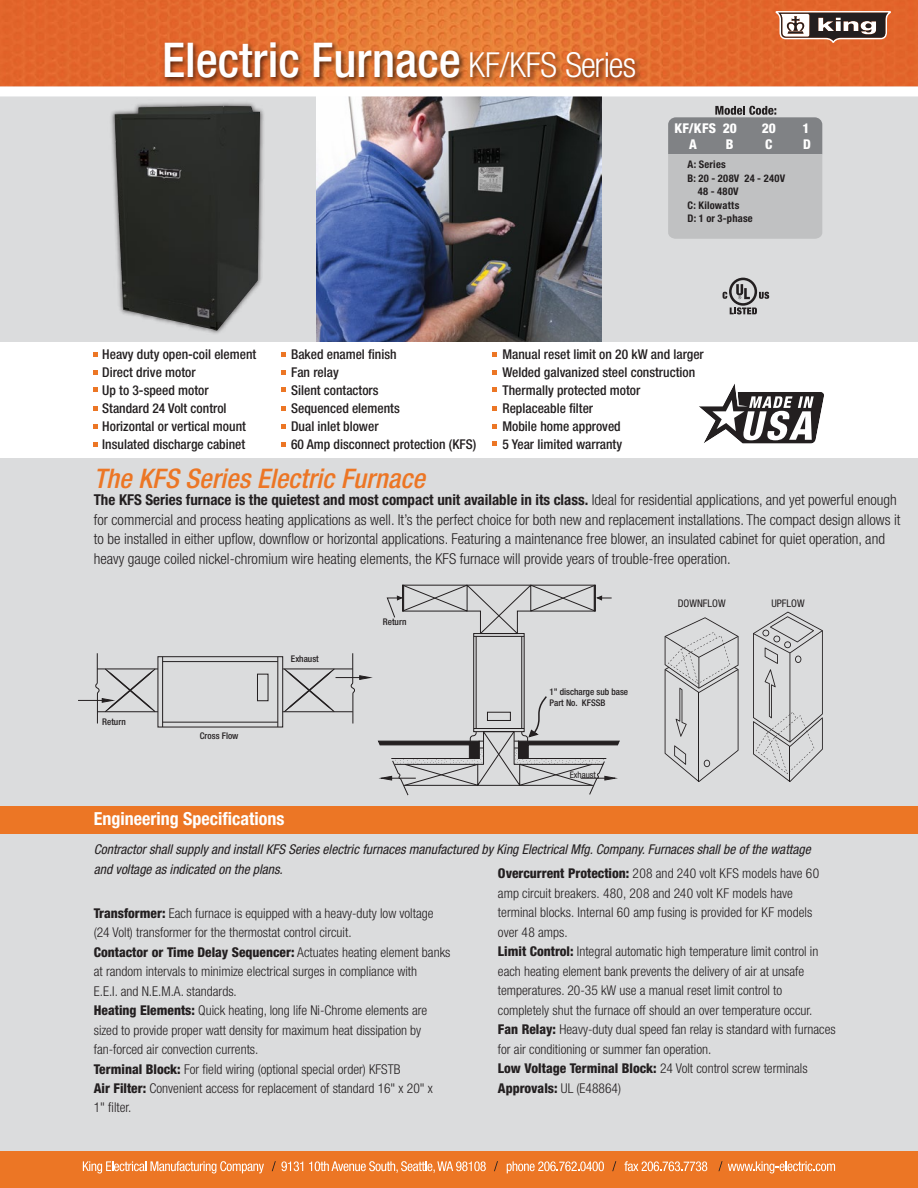
<style>
.page{position:relative;width:918px;height:1188px;background:#dbdcdd}
.page>*{position:absolute;margin:0;border:0;box-sizing:border-box;transform-origin:0 0}
.t1{font:500 condensed 48px "Helvetica Neue LT Std";color:#fff}
.t2{font:italic 500 condensed 27px "Helvetica Neue LT Std";color:#ec7625}
.t3{font:700 condensed 18px "Helvetica Neue LT Std";color:#fff}
.t4{font:300 condensed 15px/19.5px "Helvetica Neue LT Std";color:#231f20}
.t5{font:300 condensed 13.5px/19.5px "Helvetica Neue LT Std";color:#231f20}
.t6{font:500 condensed 13.5px/18px "Helvetica Neue LT Std";color:#231f20}
.t7{font:italic condensed 13.5px/19.5px "Helvetica Neue LT Std";color:#231f20}
.t8{font:800 condensed 13.5px "Helvetica Neue LT Std";letter-spacing:.02em;color:#fff}
.t9{font:700 condensed 10.5px "Helvetica Neue LT Std";letter-spacing:.02em;color:#231f20}
.t10{font:condensed 10.5px "Helvetica Neue LT Std";color:#231f20}
.t11{font:500 condensed 9.15px/10.9px "Helvetica Neue LT Std";color:#231f20}
.t12{font:condensed 9px "Helvetica Neue LT Std";color:#231f20}
.s1{font-weight:300;font-size:34.5px}
.s2{font-weight:700}
.s3{font-weight:800}
</style>
<div class="page">
<div style="left:0;top:1151px;width:918px;height:37px;background:#ec7625"></div>
<svg style="left:83px;top:1161px;width:181px;height:12px"></svg>
<svg style="left:309px;top:1161px;width:177px;height:12px"></svg>
<svg style="left:507px;top:1161px;width:97px;height:12px"></svg>
<svg style="left:624px;top:1161px;width:83px;height:10px"></svg>
<svg style="left:272px;top:1161px;width:31px;height:10px"></svg>
<svg style="left:494px;top:1161px;width:4px;height:10px"></svg>
<svg style="left:612px;top:1161px;width:4px;height:10px"></svg>
<svg style="left:718px;top:1161px;width:117px;height:12px"></svg>
<svg style="left:0;top:86px;width:918px;height:9px;background:#fcf7f4"></svg>
<img style="left:0;top:0;width:918px;height:86px">
<svg style="left:775px;top:11px;width:116px;height:32px;background:#93776b"></svg>
<div style="left:0;top:806px;width:918px;height:28px;background:#ec7625"></div>
<svg style="left:668px;top:106px;width:154px;height:133px;background:#aeafb1"></svg>
<img style="left:158px;top:32px;width:487px;height:63px">
<svg style="left:665px;top:617px;width:74px;height:165px"></svg>
<svg style="left:753px;top:612px;width:70px;height:170px"></svg>
<hr style="left:790px;top:746px;width:1px;height:36px;background:#231f20">
<div style="left:158px;top:656px;width:125px;height:71px;border:1px solid #231f20"></div>
<hr style="left:162px;top:657px;width:1px;height:70px;background:#231f20">
<hr style="left:277px;top:657px;width:1px;height:70px;background:#231f20">
<hr style="left:163px;top:661px;width:115px;height:1px;background:#231f20">
<hr style="left:163px;top:722px;width:115px;height:1px;background:#231f20">
<div style="left:257px;top:674px;width:11px;height:27px;border:1px solid #231f20"></div>
<hr style="left:283px;top:669px;width:70px;height:1px;background:#231f20">
<hr style="left:283px;top:711px;width:70px;height:1px;background:#231f20">
<hr style="left:97px;top:669px;width:61px;height:1px;background:#231f20">
<hr style="left:97px;top:711px;width:61px;height:1px;background:#231f20">
<svg style="left:78px;top:653px;width:77px;height:71px"></svg>
<hr style="left:474px;top:636px;width:50px;height:1px;background:#231f20">
<hr style="left:521px;top:636px;width:1px;height:93px;background:#231f20">
<hr style="left:476px;top:636px;width:1px;height:93px;background:#231f20">
<svg style="left:386px;top:584px;width:226px;height:51px"></svg>
<div style="left:402px;top:585px;width:2px;height:26px;border:1px solid #231f20"></div>
<div style="left:594px;top:585px;width:2px;height:26px;border:1px solid #231f20"></div>
<svg style="left:284px;top:653px;width:336px;height:143px"></svg>
<img style="left:317px;top:96px;width:284px;height:246px">
<div style="left:0;top:342px;width:918px;height:116px;background:#fff"></div>
<svg style="left:94px;top:353px;width:4px;height:4px"></svg>
<svg style="left:94px;top:370px;width:4px;height:4px"></svg>
<svg style="left:94px;top:388px;width:4px;height:4px"></svg>
<svg style="left:94px;top:406px;width:4px;height:4px"></svg>
<svg style="left:94px;top:424px;width:4px;height:4px"></svg>
<svg style="left:94px;top:442px;width:4px;height:4px"></svg>
<svg style="left:282px;top:353px;width:4px;height:4px"></svg>
<svg style="left:282px;top:370px;width:4px;height:4px"></svg>
<svg style="left:282px;top:388px;width:4px;height:4px"></svg>
<svg style="left:282px;top:406px;width:4px;height:4px"></svg>
<svg style="left:282px;top:424px;width:4px;height:4px"></svg>
<svg style="left:282px;top:442px;width:4px;height:4px"></svg>
<svg style="left:493px;top:353px;width:4px;height:4px"></svg>
<svg style="left:493px;top:370px;width:4px;height:4px"></svg>
<svg style="left:493px;top:388px;width:4px;height:4px"></svg>
<svg style="left:493px;top:406px;width:4px;height:4px"></svg>
<svg style="left:493px;top:424px;width:4px;height:4px"></svg>
<svg style="left:699px;top:384px;width:125px;height:60px"></svg>
<hr style="left:0;top:95px;width:918px;height:1px;background:#fff">
<img style="left:111px;top:102px;width:153px;height:232px">
<img style="left:114px;top:106px;width:146px;height:225px">
<svg style="left:723px;top:278px;width:46px;height:36px"></svg>
<svg style="left:493px;top:442px;width:4px;height:4px"></svg>
<h1 class="t1" style="left:162px;top:31px;width:476px">Electric Furnace <span class="s1">KF/KFS Series</span></h1>
<p class="t8" style="left:674px;top:119px;width:64px">KF/KFS 20</p>
<p class="t8" style="left:762px;top:119px;width:16px">20</p>
<p class="t8" style="left:802px;top:119px;width:9px">1</p>
<p class="t8" style="left:689px;top:135px;width:9px">A</p>
<p class="t8" style="left:726px;top:135px;width:9px">B</p>
<p class="t8" style="left:765px;top:135px;width:9px">C</p>
<p class="t8" style="left:803px;top:135px;width:9px">D</p>
<p class="t9" style="left:688px;top:158px;width:40px">A: Series</p>
<p class="t9" style="left:688px;top:172px;width:99px">B: 20 - 208V 24 - 240V</p>
<p class="t9" style="left:698px;top:185px;width:43px">48 - 480V</p>
<p class="t9" style="left:688px;top:199px;width:53px">C: Kilowatts</p>
<p class="t9" style="left:688px;top:212px;width:67px">D: 1 or 3-phase</p>
<p class="t6" style="left:102px;top:345px;width:156px">Heavy duty open-coil element<br>Direct drive motor<br>Up to 3-speed motor<br>Standard 24 Volt control<br>Horizontal or vertical mount<br>Insulated discharge cabinet</p>
<p class="t6" style="left:291px;top:345px;width:187px">Baked enamel finish<br>Fan relay<br>Silent contactors<br>Sequenced elements<br>Dual inlet blower<br>60 Amp disconnect protection (KFS)</p>
<p class="t6" style="left:502px;top:345px;width:203px">Manual reset limit on 20 kW and larger<br>Welded galvanized steel construction<br>Thermally protected motor<br>Replaceable filter<br>Mobile home approved<br>5 Year limited warranty</p>
<h2 class="t2" style="left:94px;top:462px;width:333px">The KFS Series Electric Furnace</h2>
<p class="t4" style="left:94px;top:490px;width:808px"><span class="s2">The KFS Series furnace is the quietest and most compact unit available in its class.</span> Ideal for residential applications, and yet powerful enough for commercial and process heating applications as well. It’s the perfect choice for both new and replacement installations. The compact design allows it to be installed in either upflow, downflow or horizontal applications. Featuring a maintenance free blower, an insulated cabinet for quiet operation, and heavy gauge coiled nickel-chromium wire heating elements, the KFS furnace will provide years of trouble-free operation.</p>
<p class="t11" style="left:102px;top:716px;width:25px">Return</p>
<p class="t11" style="left:200px;top:730px;width:40px">Cross Flow</p>
<p class="t11" style="left:291px;top:653px;width:29px">Exhaust</p>
<h3 class="t3" style="left:94px;top:808px;width:192px">Engineering Specifications</h3>
<p class="t11" style="left:383px;top:616px;width:25px">Return</p>
<p class="t11" style="left:550px;top:686px;width:80px">1” discharge sub base<br>Part No. KFSSB</p>
<p class="t12" style="left:570px;top:769px;width:28px">Exhaust</p>
<p class="t10" style="left:678px;top:597px;width:49px">DOWNFLOW</p>
<p class="t10" style="left:771px;top:597px;width:35px">UPFLOW</p>
<p class="t7" style="left:94px;top:840px;width:718px">Contractor shall supply and install KFS Series electric furnaces manufactured by King Electrical Mfg. Company. Furnaces shall be of the wattage and voltage as indicated on the plans.</p>
<p class="t5" style="left:498px;top:864px;width:339px"><span class="s3">Overcurrent Protection:</span> 208 and 240 volt KFS models have 60 amp circuit breakers. 480, 208 and 240 volt KF models have<br>terminal blocks. Internal 60 amp fusing is provided for KF models over 48 amps.<br><span class="s3">Limit Control:</span> Integral automatic high temperature limit control in each heating element bank prevents the delivery of air at unsafe temperatures. 20-35 kW use a manual reset limit control to completely shut the furnace off should an over temperature occur.<br><span class="s3">Fan Relay:</span> Heavy-duty dual speed fan relay is standard with furnaces for air conditioning or summer fan operation.<br><span class="s3">Low Voltage Terminal Block:</span> 24 Volt control screw terminals <span class="s3">Approvals:</span> UL (E48864)</p>
<p class="t5" style="left:94px;top:903px;width:358px"><span class="s3">Transformer:</span> Each furnace is equipped with a heavy-duty low voltage (24 Volt) transformer for the thermostat control circuit.<br><span class="s3">Contactor or Time Delay Sequencer:</span> Actuates heating element banks at random intervals to minimize electrical surges in compliance with<br>E.E.I. and N.E.M.A. standards.<br><span class="s3">Heating Elements:</span> Quick heating, long life Ni-Chrome elements are sized to provide proper watt density for maximum heat dissipation by fan-forced air convection currents.<br><span class="s3">Terminal Block:</span> For field wiring (optional special order) KFSTB<br><span class="s3">Air Filter:</span> Convenient access for replacement of standard 16" x 20" x<br>1" filter.</p>
</div>
